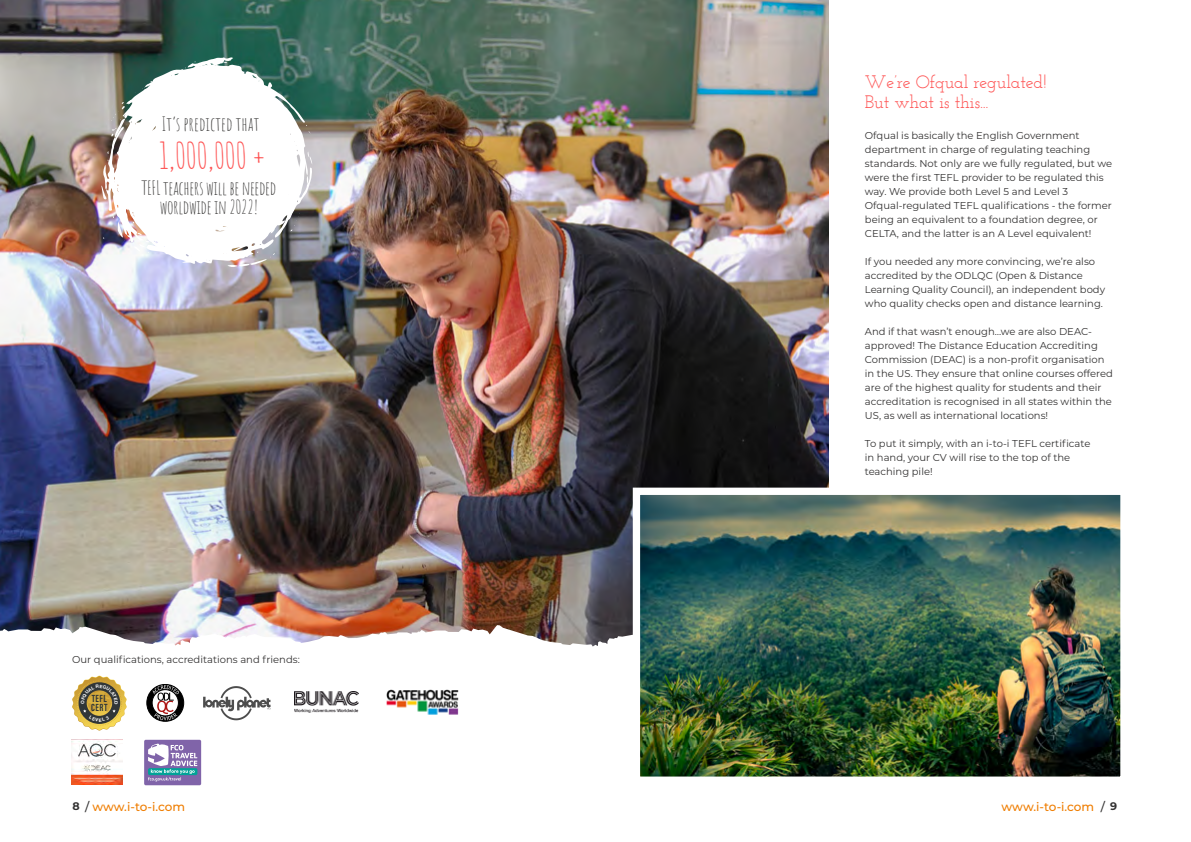
<style>
.page{position:relative;width:1191px;height:842px;background:#fff}
.page>*{position:absolute;margin:0;border:0;box-sizing:border-box;transform-origin:0 0}
.t1{font:36px "Amatic SC";letter-spacing:-.02em;color:#fe5454}
.t2{font:19px/19px "Amatic SC";letter-spacing:-.02em;color:#3b3a39;text-align:center}
.t3{font:19px "Amatic SC";color:#3b3a39}
.t4{font:18px/20px "Josefin Slab";letter-spacing:-.01em;color:#fe5454}
.t5{font:500 12px "Montserrat";letter-spacing:-.01em;color:#ef7d00}
.t6{font:700 10.7px/9.5px "Acumin Pro Extra Cond";letter-spacing:.05em;color:#303638}
.t7{font:10px/14px "Montserrat";color:#333232}
.s1{font-weight:700;font-size:11px;color:#333232}
.s2{color:#333232}
</style>
<div class="page">
<img style="left:0;top:0;width:829px;height:625px">
<img style="left:101px;top:57px;width:212px;height:211px">
<div style="left:144px;top:740px;width:57px;height:45px;background:#8064a9;border-radius:2px"></div>
<svg style="left:148px;top:743px;width:49px;height:38px"></svg>
<img style="left:0;top:625px;width:633px;height:22px">
<img style="left:641px;top:496px;width:478px;height:280px">
<div style="left:633px;top:488px;width:494px;height:296px;border:7px solid #fff"></div>
<img style="left:71px;top:740px;width:52px;height:45px">
<div style="left:147px;top:684px;width:37px;height:37px;background:#000;border-radius:50%"></div>
<div style="left:146px;top:684px;width:38px;height:38px;border:1px solid #000;border-radius:50%"></div>
<svg style="left:152px;top:685px;width:27px;height:35px"></svg>
<svg style="left:203px;top:686px;width:67px;height:34px"></svg>
<img style="left:294px;top:692px;width:64px;height:21px">
<img style="left:386px;top:689px;width:72px;height:26px">
<svg style="left:72px;top:676px;width:55px;height:54px"></svg>
<h2 class="t3" style="left:161px;top:110px;width:99px">It’s predicted that</h2>
<h1 class="t1" style="left:159px;top:130px;width:108px">1,000,000 +</h1>
<h2 class="t2" style="left:142px;top:177px;width:136px">TEFL teachers will be needed worldwide in 2022!</h2>
<p class="t7" style="left:72px;top:652px;width:229px">Our qualifications, accreditations and friends:</p>
<p class="t6" style="left:91px;top:693px;width:18px">TEFL<br>CERT</p>
<h3 class="t4" style="left:865px;top:72px;width:183px">We’re Ofqual regulated!<br>But what is this...…</h3>
<p class="t7" style="left:865px;top:128px;width:249px">Ofqual is basically the English Government department in charge of regulating teaching standards. Not only are we fully regulated, but we were the first TEFL provider to be regulated this way. We provide both Level 5 and Level 3<br>Ofqual-regulated TEFL qualifications - the former being an equivalent to a foundation degree, or CELTA, and the latter is an A Level equivalent!</p>
<p class="t7" style="left:865px;top:254px;width:242px">If you needed any more convincing, we’re also accredited by the ODLQC (Open &amp; Distance Learning Quality Council), an independent body who quality checks open and distance learning.</p>
<p class="t7" style="left:865px;top:324px;width:250px">And if that wasn’t enough…we are also DEAC&shy;approved! The Distance Education Accrediting Commission (DEAC) is a non-profit organisation in the US. They ensure that online courses offered are of the highest quality for students and their accreditation is recognised in all states within the US, as well as international locations!</p>
<p class="t7" style="left:865px;top:436px;width:227px">To put it simply, with an i-to-i TEFL certificate in hand, your CV will rise to the top of the teaching pile!</p>
<p class="t5" style="left:73px;top:799px;width:114px"><span class="s1">8</span> <span class="s2">/</span> www.i-to-i.com</p>
<p class="t5" style="left:1001px;top:798px;width:117px">www.i-to-i.com <span class="s2">/</span> <span class="s1">9</span></p>
</div>
